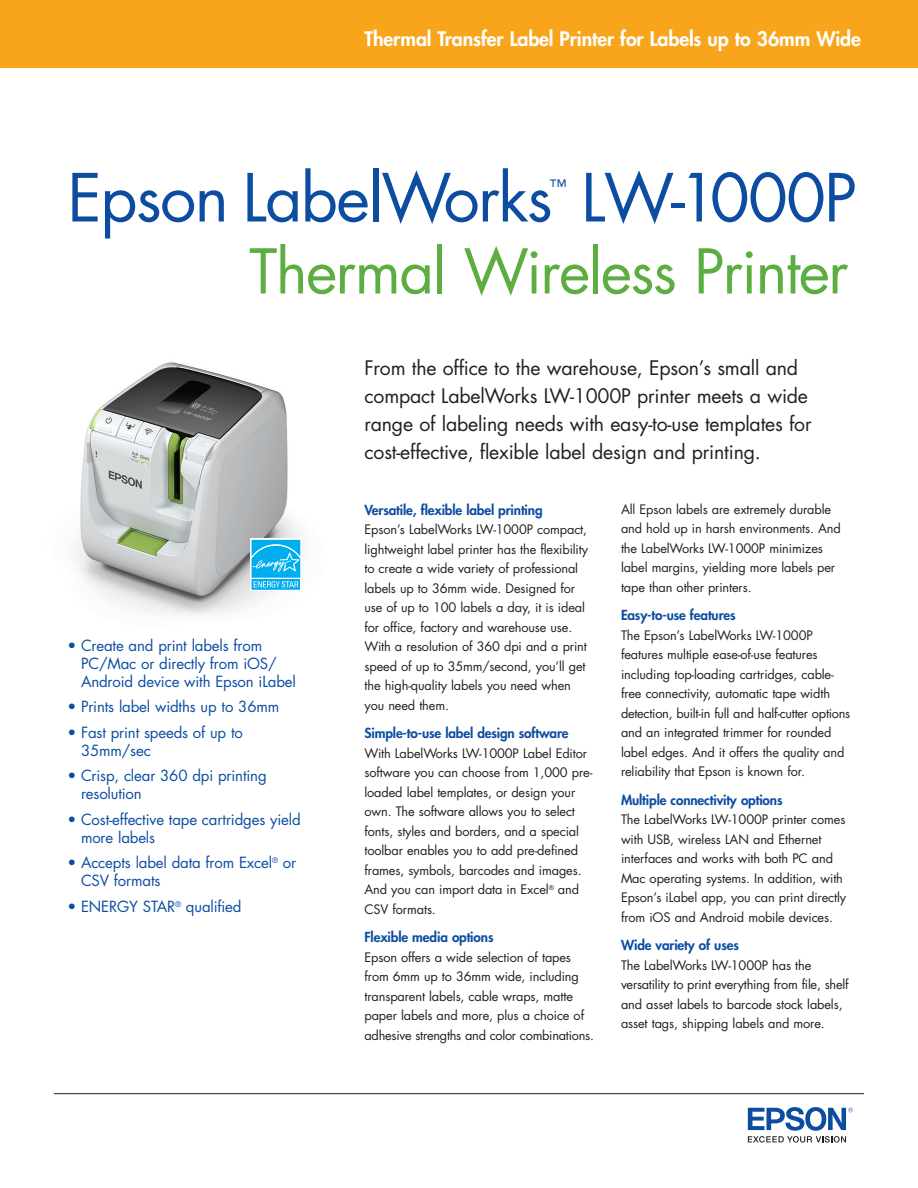
<style>
.page{position:relative;width:918px;height:1188px;background:#fff}
.page>*{position:absolute;margin:0;border:0;box-sizing:border-box;transform-origin:0 0}
.t1{font:64.5px "Futura";letter-spacing:-.025em;color:#0d4da1}
.t2{font:60px "Futura";letter-spacing:-.025em;color:#5cae40}
.intro{font:19.5px/27.8px "Futura";letter-spacing:-.01em;color:#231f20}
.front_descriptor{font:800 19.5px "Futura";letter-spacing:-.005em;color:#fff}
.t3{font:18px "Futura";color:#0d4da1}
.front_bullets{font:15px/18px "Futura";letter-spacing:-.01em;color:#0d4da1}
.front_subhead{font:800 13.5px "Futura";letter-spacing:-.01em;color:#0d4da1}
.front_text{font:12.75px/19.5px "Futura";letter-spacing:-.01em;color:#231f20}
</style>
<div class="page">
<img style="left:74px;top:362px;width:231px;height:253px">
<hr style="left:54px;top:1093px;width:810px;height:1px;background:#231f20">
<svg style="left:748px;top:1107px;width:105px;height:36px"></svg>
<div style="left:0;top:0;width:918px;height:68px;background:#f9a51b"></div>
<div style="left:250px;top:539px;width:51px;height:40px;background:#dcf3fc"></div>
<svg style="left:250px;top:540px;width:51px;height:51px;background:#3ac0f2"></svg>
<p class="front_descriptor" style="left:364px;top:25px;width:498px">Thermal Transfer Label Printer for Labels up to 36mm Wide</p>
<p class="t1" style="left:68px;top:153px;width:791px">Epson LabelWorks LW-1000P</p>
<p class="t3" style="left:549px;top:174px;width:18px">™</p>
<p class="t2" style="left:249px;top:230px;width:601px">Thermal Wireless Printer</p>
<p class="front_bullets" style="left:81px;top:636px;width:216px;text-indent:-14px">• Create and print labels from<br>PC/Mac or directly from iOS/<br>Android device with Epson iLabel</p>
<p class="front_bullets" style="left:68px;top:698px;width:213px">• Prints label widths up to 36mm</p>
<p class="front_bullets" style="left:81px;top:723px;width:163px;text-indent:-14px">• Fast print speeds of up to<br>35mm/sec</p>
<p class="front_bullets" style="left:81px;top:767px;width:187px;text-indent:-14px">• Crisp, clear 360 dpi printing resolution</p>
<p class="front_bullets" style="left:81px;top:810px;width:221px;text-indent:-14px">• Cost-effective tape cartridges yield more labels</p>
<p class="front_bullets" style="left:81px;top:854px;width:217px;text-indent:-14px">• Accepts label data from Excel<sup>®</sup> or<br>CSV formats</p>
<p class="front_bullets" style="left:68px;top:897px;width:176px">• ENERGY STAR<sup>®</sup> qualified</p>
<p class="intro" style="left:364px;top:354px;width:449px">From the office to the warehouse, Epson’s small and compact LabelWorks LW-1000P printer meets a wide range of labeling needs with easy-to-use templates for cost-effective, flexible label design and printing.</p>
<p class="front_subhead" style="left:364px;top:501px;width:180px">Versatile, flexible label printing</p>
<p class="front_text" style="left:364px;top:520px;width:225px">Epson’s LabelWorks LW-1000P compact, lightweight label printer has the flexibility to create a wide variety of professional labels up to 36mm wide. Designed for use of up to 100 labels a day, it is ideal for office, factory and warehouse use.<br>With a resolution of 360 dpi and a print speed of up to 35mm/second, you’ll get the high-quality labels you need when you need them.</p>
<p class="front_subhead" style="left:364px;top:724px;width:206px">Simple-to-use label design software</p>
<p class="front_text" style="left:364px;top:743px;width:229px">With LabelWorks LW-1000P Label Editor software you can choose from 1,000 pre&shy;loaded label templates, or design your own. The software allows you to select fonts, styles and borders, and a special toolbar enables you to add pre-defined frames, symbols, barcodes and images.<br>And you can import data in Excel<sup>®</sup> and CSV formats.</p>
<p class="front_subhead" style="left:364px;top:928px;width:131px">Flexible media options</p>
<p class="front_text" style="left:364px;top:947px;width:231px">Epson offers a wide selection of tapes from 6mm up to 36mm wide, including transparent labels, cable wraps, matte paper labels and more, plus a choice of adhesive strengths and color combinations.</p>
<p class="front_text" style="left:621px;top:499px;width:221px">All Epson labels are extremely durable and hold up in harsh environments. And the LabelWorks LW-1000P minimizes label margins, yielding more labels per tape than other printers.</p>
<p class="front_subhead" style="left:621px;top:606px;width:116px">Easy-to-use features</p>
<p class="front_text" style="left:621px;top:625px;width:231px">The Epson’s LabelWorks LW-1000P features multiple ease-of-use features including top-loading cartridges, cable&shy;free connectivity, automatic tape width detection, built-in full and half-cutter options and an integrated trimmer for rounded label edges. And it offers the quality and reliability that Epson is known for.</p>
<p class="front_subhead" style="left:621px;top:791px;width:163px">Multiple connectivity options</p>
<p class="front_text" style="left:621px;top:810px;width:227px">The LabelWorks LW-1000P printer comes with USB, wireless LAN and Ethernet interfaces and works with both PC and Mac operating systems. In addition, with Epson’s iLabel app, you can print directly from iOS and Android mobile devices.</p>
<p class="front_subhead" style="left:621px;top:936px;width:119px">Wide variety of uses</p>
<p class="front_text" style="left:621px;top:955px;width:229px">The LabelWorks LW-1000P has the versatility to print everything from file, shelf and asset labels to barcode stock labels, asset tags, shipping labels and more.</p>
</div>
